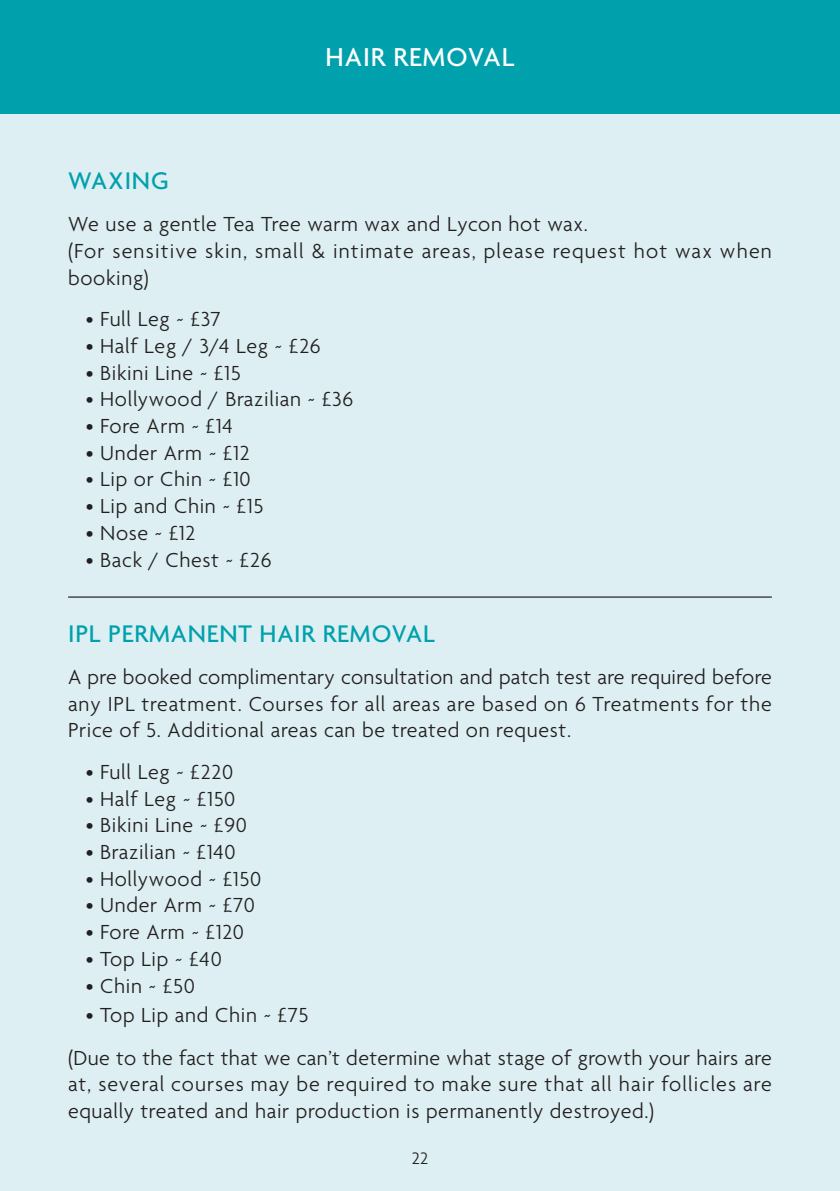
<style>
.page{position:relative;width:840px;height:1191px;background:#fff}
.page>*{position:absolute;margin:0;border:0;box-sizing:border-box;transform-origin:0 0}
.t1{font:500 28px "Agenda";letter-spacing:.03em;color:#fff}
.t2{font:500 26px "Agenda";letter-spacing:.03em;color:#00a1ad}
.t3{font:300 22px/26.8px "Agenda";letter-spacing:.03em;color:#231f20}
.t4{font:300 18px "Agenda";color:#231f20}
</style>
<div class="page">
<div style="left:0;top:57px;width:839px;height:1134px;background:#ddeff2"></div>
<div style="left:0;top:0;width:839px;height:113px;background:#00a1ad"></div>
<hr style="left:68px;top:596px;width:703px;height:1px;background:#231f20">
<p class="t1" style="left:325px;top:40px;width:190px">HAIR REMOVAL</p>
<p class="t2" style="left:68px;top:164px;width:102px">WAXING</p>
<p class="t3" style="left:68px;top:210px;width:704px">We use a gentle Tea Tree warm wax and Lycon hot wax.<br>(For sensitive skin, small &amp; intimate areas, please request hot wax when booking)</p>
<p class="t3" style="left:86px;top:305px;width:136px">• Full Leg ~ £37</p>
<p class="t3" style="left:86px;top:332px;width:236px">• Half Leg / 3/4 Leg ~ £26</p>
<p class="t3" style="left:86px;top:358px;width:156px">• Bikini Line ~ £15</p>
<p class="t3" style="left:86px;top:385px;width:269px">• Hollywood / Brazilian ~ £36</p>
<p class="t3" style="left:86px;top:412px;width:148px">• Fore Arm ~ £14</p>
<p class="t3" style="left:86px;top:439px;width:165px">• Under Arm ~ £12</p>
<p class="t3" style="left:86px;top:465px;width:166px">• Lip or Chin ~ £10</p>
<p class="t3" style="left:86px;top:492px;width:179px">• Lip and Chin ~ £15</p>
<p class="t3" style="left:86px;top:519px;width:111px">• Nose ~ £12</p>
<p class="t3" style="left:86px;top:545px;width:187px">• Back / Chest ~ £26</p>
<p class="t2" style="left:68px;top:617px;width:368px">IPL PERMANENT HAIR REMOVAL</p>
<p class="t3" style="left:68px;top:663px;width:705px;text-align:justify">A pre booked complimentary consultation and patch test are required before any IPL treatment. Courses for all areas are based on 6 Treatments for the Price of 5. Additional areas can be treated on request.</p>
<p class="t3" style="left:86px;top:758px;width:149px">• Full Leg ~ £220</p>
<p class="t3" style="left:86px;top:784px;width:151px">• Half Leg ~ £150</p>
<p class="t3" style="left:86px;top:811px;width:162px">• Bikini Line ~ £90</p>
<p class="t3" style="left:86px;top:838px;width:151px">• Brazilian ~ £140</p>
<p class="t3" style="left:86px;top:864px;width:177px">• Hollywood ~ £150</p>
<p class="t3" style="left:86px;top:891px;width:170px">• Under Arm ~ £70</p>
<p class="t3" style="left:86px;top:918px;width:160px">• Fore Arm ~ £120</p>
<p class="t3" style="left:86px;top:945px;width:137px">• Top Lip ~ £40</p>
<p class="t3" style="left:86px;top:971px;width:111px">• Chin ~ £50</p>
<p class="t3" style="left:68px;top:993px;width:704px;line-height:42.6px;text-indent:18px">• Top Lip and Chin ~ £75<br>(Due to the fact that we can’t determine what stage of growth your hairs are</p>
<p class="t3" style="left:68px;top:1070px;width:704px">at, several courses may be required to make sure that all hair follicles are equally treated and hair production is permanently destroyed.)</p>
<p class="t4" style="left:411px;top:1147px;width:18px">22</p>
</div>
